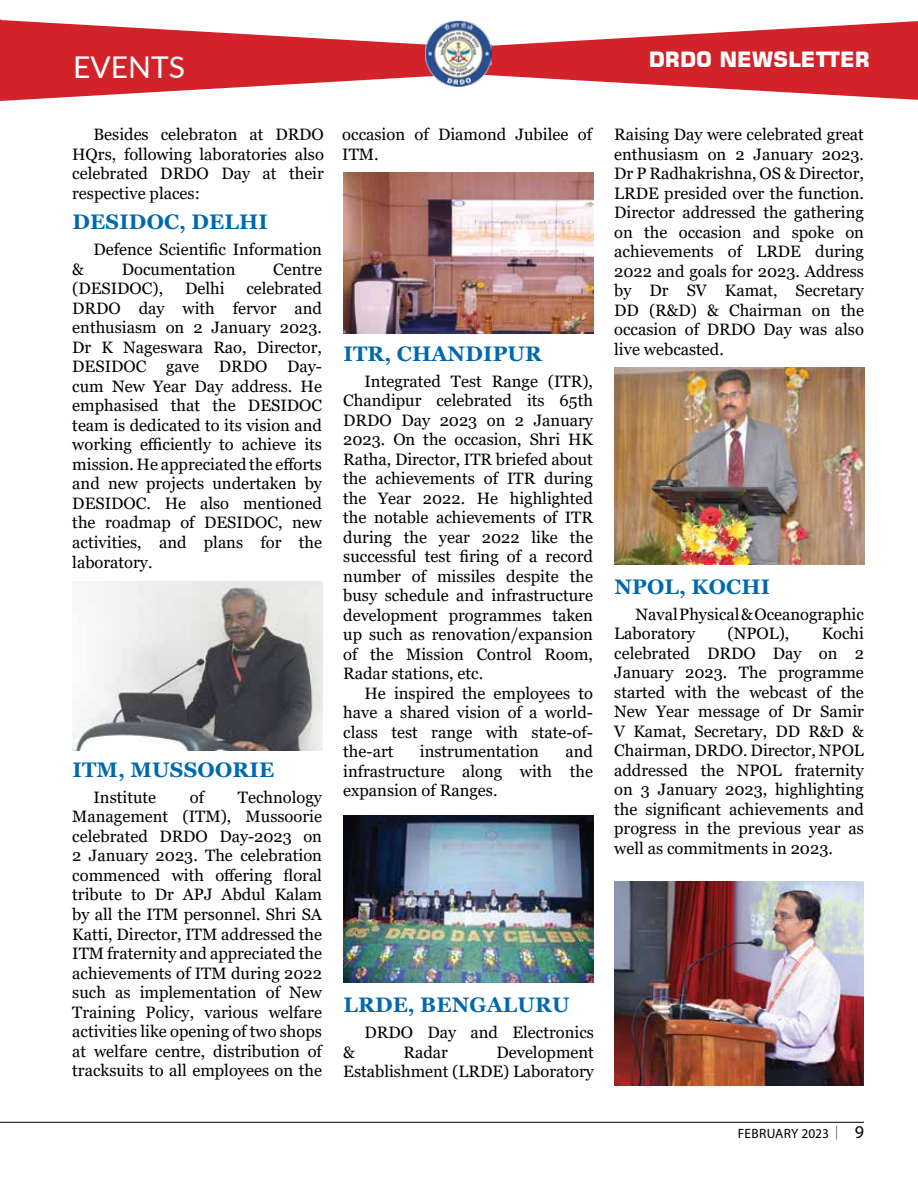
<style>
.page{position:relative;width:918px;height:1188px;background:#fff}
.page>*{position:absolute;margin:0;border:0;box-sizing:border-box;transform-origin:0 0}
.t1{font:30px "Lato";color:#fff}
.t2{font:700 21px "Georgia";letter-spacing:.01em;color:#0068ac}
.t3{font:700 21px "Square 721 BT";color:#fff}
.t4{font:18px "Myriad Pro";color:#000}
.t5{font:16.5px/19.5px "Georgia";color:#000;text-align:justify}
.t6{font:13.5px "Myriad Pro";letter-spacing:.015em;color:#000}
</style>
<div class="page">
<hr style="left:0;top:1122px;width:864px;height:1px;background:#000">
<svg style="left:836px;top:1125px;width:1px;height:15px"></svg>
<svg style="left:2px;top:20px;width:232px;height:81px;fill:#d2232a"></svg>
<svg style="left:234px;top:21px;width:684px;height:79px;fill:#d2232a"></svg>
<img style="left:426px;top:20px;width:66px;height:66px">
<svg style="left:0;top:20px;width:2px;height:81px"></svg>
<img style="left:343px;top:816px;width:251px;height:167px">
<img style="left:614px;top:368px;width:250px;height:196px">
<img style="left:72px;top:581px;width:250px;height:169px">
<img style="left:343px;top:173px;width:251px;height:160px">
<img style="left:614px;top:881px;width:250px;height:205px">
<h1 class="t1" style="left:73px;top:46px;width:113px">EVENTS</h1>
<p class="t5" style="left:72px;top:125px;width:253px;text-indent:21px">Besides celebraton at DRDO HQrs, following laboratories also celebrated DRDO Day at their respective places:</p>
<p class="t2" style="left:72px;top:208px;width:197px">DESIDOC, DELHI</p>
<p class="t5" style="left:94px;top:240px;width:230px">Defence Scientific Information</p>
<p class="t5" style="left:72px;top:260px;width:13px">&amp;</p>
<p class="t5" style="left:122px;top:260px;width:115px">Documentation</p>
<p class="t5" style="left:273px;top:260px;width:50px">Centre</p>
<p class="t5" style="left:72px;top:279px;width:92px">(DESIDOC),</p>
<p class="t5" style="left:185px;top:279px;width:41px">Delhi</p>
<p class="t5" style="left:72px;top:279px;width:251px;text-indent:174px">celebrated DRDO day with fervor and enthusiasm on 2 January 2023.<br>Dr K Nageswara Rao, Director, DESIDOC gave DRDO Day&shy;cum New Year Day address. He emphasised that the DESIDOC team is dedicated to its vision and working efficiently to achieve its mission. He appreciated the efforts and new projects undertaken by DESIDOC. He also mentioned the roadmap of DESIDOC, new activities, and plans for the laboratory.</p>
<p class="t2" style="left:72px;top:756px;width:203px">ITM, MUSSOORIE</p>
<p class="t5" style="left:94px;top:788px;width:64px">Institute</p>
<p class="t5" style="left:190px;top:788px;width:16px">of</p>
<p class="t5" style="left:72px;top:788px;width:251px;text-indent:166px">Technology Management (ITM), Mussoorie celebrated DRDO Day-2023 on 2 January 2023. The celebration commenced with offering floral tribute to Dr APJ Abdul Kalam by all the ITM personnel. Shri SA Katti, Director, ITM addressed the ITM fraternity and appreciated the achievements of ITM during 2022 such as implementation of New Training Policy, various welfare activities like opening of two shops at welfare centre, distribution of tracksuits to all employees on the</p>
<p class="t5" style="left:342px;top:125px;width:251px">occasion of Diamond Jubilee of<br>ITM.</p>
<p class="t2" style="left:343px;top:340px;width:200px">ITR, CHANDIPUR</p>
<p class="t5" style="left:343px;top:372px;width:251px;text-indent:21px">Integrated Test Range (ITR), Chandipur celebrated its 65th DRDO Day 2023 on 2 January 2023. On the occasion, Shri HK Ratha, Director, ITR briefed about the achievements of ITR during the Year 2022. He highlighted the notable achievements of ITR during the year 2022 like the successful test firing of a record number of missiles despite the busy schedule and infrastructure development programmes taken up such as renovation/expansion of the Mission Control Room, Radar stations, etc.</p>
<p class="t5" style="left:343px;top:684px;width:251px;text-indent:21px">He inspired the employees to have a shared vision of a world&shy;class test range with state-of&shy;the-art</p>
<p class="t5" style="left:343px;top:742px;width:251px;text-indent:222px">and infrastructure along with the expansion of Ranges.</p>
<p class="t5" style="left:420px;top:742px;width:121px">instrumentation</p>
<p class="t2" style="left:343px;top:991px;width:228px">LRDE, BENGALURU</p>
<p class="t5" style="left:365px;top:1023px;width:231px">DRDO Day and Electronics</p>
<p class="t5" style="left:343px;top:1043px;width:13px">&amp;</p>
<p class="t5" style="left:404px;top:1043px;width:46px">Radar</p>
<p class="t5" style="left:343px;top:1043px;width:252px;text-align:right">Development<br>Establishment (LRDE) Laboratory</p>
<p class="t3" style="left:649px;top:47px;width:223px">DRDO NEWSLETTER</p>
<p class="t5" style="left:614px;top:125px;width:251px">Raising Day were celebrated great enthusiasm on 2 January 2023.<br>Dr P Radhakrishna, OS &amp; Director, LRDE presided over the function.<br>Director addressed the gathering on the occasion and spoke on achievements of LRDE during 2022 and goals for 2023. Address by Dr SV Kamat, Secretary DD (R&amp;D) &amp; Chairman on the occasion of DRDO Day was also live webcasted.</p>
<p class="t2" style="left:614px;top:573px;width:157px">NPOL, KOCHI</p>
<p class="t5" style="left:614px;top:605px;width:251px;text-indent:21px">NavalPhysical&amp;Oceanographic<br>Laboratory</p>
<p class="t5" style="left:614px;top:624px;width:251px;text-indent:207px">Kochi celebrated DRDO Day on 2<br>January 2023. The programme started with the webcast of the New Year message of Dr Samir V Kamat, Secretary, DD R&amp;D &amp; Chairman, DRDO. Director, NPOL addressed the NPOL fraternity on 3 January 2023, highlighting the significant achievements and progress in the previous year as well as commitments in 2023.</p>
<p class="t5" style="left:728px;top:624px;width:63px">(NPOL),</p>
<p class="t6" style="left:738px;top:1125px;width:93px">FEBRUARY 2023</p>
<p class="t4" style="left:855px;top:1121px;width:11px">9</p>
</div>
